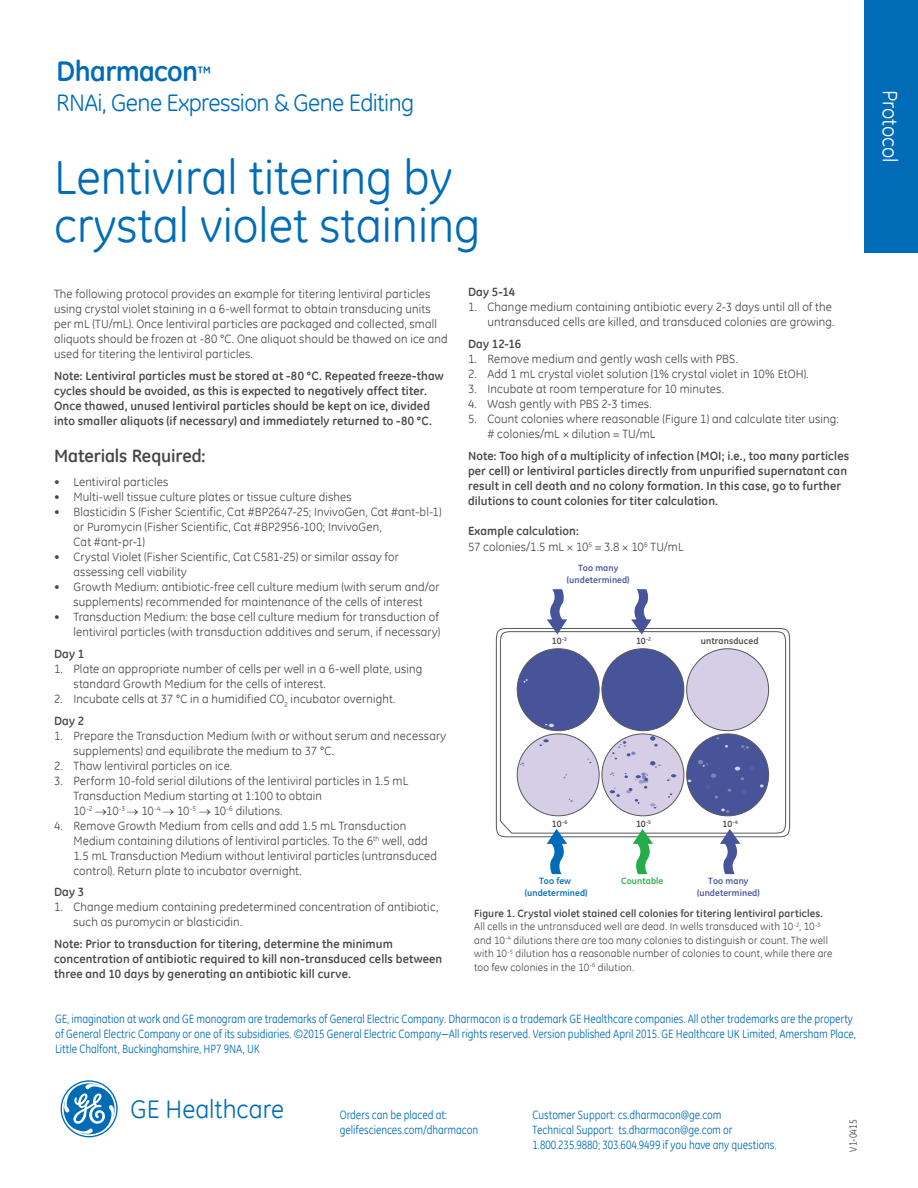
<style>
.page{position:relative;width:918px;height:1188px;background:#fff}
.page>*{position:absolute;margin:0;border:0;box-sizing:border-box;transform-origin:0 0}
.t1{font:48px/48px "GE Inspira";color:#006cb7}
.t2{font:700 28.5px "GE Inspira";letter-spacing:-.025em;color:#006cb7}
.t3{font:25.5px "GE Inspira";color:#006cb7}
.t4{font:24px "GE Inspira";letter-spacing:-.025em;color:#006cb7}
.t5{font:21px "GE Inspira";color:#fff}
.t6{font:700 18px "GE Inspira";letter-spacing:-.005em;color:#464748}
.t7{font:12px/15px "GE Inspira";letter-spacing:.015em;color:#464748}
.t8{font:700 12px/15px "GE Inspira";letter-spacing:.01em;color:#464748}
.t9{font:12px/15px "GE Inspira Cond";letter-spacing:-.005em;color:#006cb7}
.t10{font:10.5px/13.5px "GE Inspira";letter-spacing:.02em;color:#464748}
.t11{font:10.5px "GE Inspira Cond";letter-spacing:-.005em;color:#464748}
.t12{font:700 9.3px/11.1px "GE Inspira";letter-spacing:.005em;color:#48549a;text-align:center}
.t13{font:700 9.3px "GE Inspira";letter-spacing:.005em;color:#464748}
.t14{font:700 9.3px "GE Inspira";letter-spacing:.005em;color:#006cb7}
.t15{font:700 9.3px "GE Inspira";letter-spacing:.005em;color:#25ab47}
.s1{font-size:16.65px}
.s2{font-weight:700}
</style>
<div class="page">
<div style="left:864px;top:0;width:54px;height:253px;background:#006cb7"></div>
<svg style="left:61px;top:1080px;width:57px;height:57px"></svg>
<div style="left:496px;top:628px;width:294px;height:209px;border:1px solid #57585a;border-radius:12px"></div>
<svg style="left:500px;top:631px;width:286px;height:202px"></svg>
<div style="left:517px;top:734px;width:82px;height:82px;background:#d5cee6;border-radius:50%"></div>
<div style="left:517px;top:734px;width:82px;height:82px;border:1px solid #57585a;border-radius:50%"></div>
<div style="left:602px;top:734px;width:82px;height:82px;background:#d5cee6;border-radius:50%"></div>
<div style="left:602px;top:734px;width:82px;height:82px;border:1px solid #57585a;border-radius:50%"></div>
<div style="left:687px;top:734px;width:82px;height:82px;background:#48549a;border-radius:50%"></div>
<svg style="left:545px;top:724px;width:9px;height:3px"></svg>
<svg style="left:520px;top:762px;width:5px;height:4px"></svg>
<svg style="left:539px;top:739px;width:10px;height:7px"></svg>
<svg style="left:667px;top:774px;width:9px;height:7px"></svg>
<svg style="left:523px;top:679px;width:5px;height:4px"></svg>
<svg style="left:610px;top:736px;width:51px;height:73px"></svg>
<svg style="left:711px;top:773px;width:5px;height:5px"></svg>
<svg style="left:735px;top:767px;width:5px;height:4px"></svg>
<svg style="left:721px;top:809px;width:8px;height:4px"></svg>
<svg style="left:698px;top:760px;width:10px;height:7px"></svg>
<svg style="left:741px;top:745px;width:8px;height:5px"></svg>
<svg style="left:633px;top:829px;width:20px;height:45px"></svg>
<svg style="left:720px;top:829px;width:20px;height:45px"></svg>
<svg style="left:547px;top:589px;width:20px;height:45px"></svg>
<svg style="left:631px;top:589px;width:21px;height:45px"></svg>
<svg style="left:547px;top:829px;width:20px;height:45px"></svg>
<h2 class="t2" style="left:56px;top:53px;width:156px">Dharmacon<span class="s1">™</span></h2>
<h3 class="t4" style="left:56px;top:87px;width:359px">RNAi, Gene Expression &amp; Gene Editing</h3>
<h3 class="t5" style="left:904px;top:90px;width:75px;rotate:90deg">Protocol</h3>
<h1 class="t1" style="left:54px;top:153px;width:428px">Lentiviral titering by crystal violet staining</h1>
<p class="t7" style="left:54px;top:286px;width:395px">The following protocol provides an example for titering lentiviral particles using crystal violet staining in a 6-well format to obtain transducing units per mL (TU/mL). Once lentiviral particles are packaged and collected, small aliquots should be frozen at -80 °C. One aliquot should be thawed on ice and used for titering the lentiviral particles.</p>
<p class="t8" style="left:54px;top:368px;width:391px">Note: Lentiviral particles must be stored at -80 °C. Repeated freeze-thaw cycles should be avoided, as this is expected to negatively affect titer.<br>Once thawed, unused lentiviral particles should be kept on ice, divided into smaller aliquots (if necessary) and immediately returned to -80 °C.</p>
<h3 class="t6" style="left:54px;top:444px;width:153px">Materials Required:</h3>
<p class="t7" style="left:54px;top:474px;width:116px">• Lentiviral particles</p>
<p class="t7" style="left:54px;top:489px;width:299px">• Multi-well tissue culture plates or tissue culture dishes</p>
<p class="t7" style="left:74px;top:504px;width:370px;text-indent:-20px">• Blasticidin S (Fisher Scientific, Cat #BP2647-25; InvivoGen, Cat #ant-bl-1) or Puromycin (Fisher Scientific, Cat #BP2956-100; InvivoGen,<br>Cat #ant-pr-1)</p>
<p class="t7" style="left:74px;top:549px;width:327px;text-indent:-20px">• Crystal Violet (Fisher Scientific, Cat C581-25) or similar assay for assessing cell viability</p>
<p class="t7" style="left:54px;top:579px;width:387px;text-align:center">• Growth Medium: antibiotic-free cell culture medium (with serum and/or supplements) recommended for maintenance of the cells of interest</p>
<p class="t7" style="left:54px;top:609px;width:388px;text-align:right">• Transduction Medium: the base cell culture medium for transduction of lentiviral particles (with transduction additives and serum, if necessary)</p>
<p class="t8" style="left:54px;top:646px;width:32px">Day 1</p>
<p class="t7" style="left:74px;top:661px;width:350px;text-indent:-20px">1. Plate an appropriate number of cells per well in a 6-well plate, using standard Growth Medium for the cells of interest.</p>
<p class="t7" style="left:54px;top:688px;width:343px;line-height:21.8px">2. Incubate cells at 37 °C in a humidified CO<sub>2</sub> incubator overnight.<br><span class="s2">Day 2</span></p>
<p class="t7" style="left:74px;top:728px;width:374px;text-indent:-20px">1. Prepare the Transduction Medium (with or without serum and necessary supplements) and equilibrate the medium to 37 °C.</p>
<p class="t7" style="left:54px;top:758px;width:180px">2. Thaw lentiviral particles on ice.</p>
<p class="t7" style="left:74px;top:773px;width:336px;text-indent:-20px">3. Perform 10-fold serial dilutions of the lentiviral particles in 1.5 mL<br>Transduction Medium starting at 1:100 to obtain<br>10<sup>-2</sup> →10<sup>-3</sup> → 10<sup>-4</sup> → 10<sup>-5</sup> → 10<sup>-6</sup> dilutions.</p>
<p class="t7" style="left:74px;top:818px;width:365px;text-indent:-19px">4. Remove Growth Medium from cells and add 1.5 mL Transduction Medium containing dilutions of lentiviral particles. To the 6<sup>th</sup> well, add 1.5 mL Transduction Medium without lentiviral particles (untransduced control). Return plate to incubator overnight.</p>
<p class="t8" style="left:54px;top:884px;width:32px">Day 3</p>
<p class="t7" style="left:74px;top:899px;width:366px;text-indent:-20px">1. Change medium containing predetermined concentration of antibiotic, such as puromycin or blasticidin.</p>
<p class="t8" style="left:54px;top:936px;width:390px">Note: Prior to transduction for titering, determine the minimum concentration of antibiotic required to kill non-transduced cells between three and 10 days by generating an antibiotic kill curve.</p>
<p class="t8" style="left:468px;top:285px;width:49px">Day 5-14</p>
<p class="t7" style="left:468px;top:300px;width:368px;text-align:right">1. Change medium containing antibiotic every 2-3 days until all of the untransduced cells are killed, and transduced colonies are growing.</p>
<p class="t8" style="left:468px;top:336px;width:55px">Day 12-16</p>
<p class="t7" style="left:468px;top:351px;width:271px">1. Remove medium and gently wash cells with PBS.</p>
<p class="t7" style="left:468px;top:366px;width:342px">2. Add 1 mL crystal violet solution (1% crystal violet in 10% EtOH).</p>
<p class="t7" style="left:468px;top:381px;width:258px">3. Incubate at room temperature for 10 minutes.</p>
<p class="t7" style="left:468px;top:396px;width:185px">4. Wash gently with PBS 2-3 times.</p>
<p class="t7" style="left:488px;top:411px;width:353px;text-indent:-20px">5. Count colonies where reasonable (Figure 1) and calculate titer using: # colonies/mL × dilution = TU/mL</p>
<p class="t8" style="left:468px;top:448px;width:383px">Note: Too high of a multiplicity of infection (MOI; i.e., too many particles per cell) or lentiviral particles directly from unpurified supernatant can result in cell death and no colony formation. In this case, go to further dilutions to count colonies for titer calculation.</p>
<p class="t7" style="left:468px;top:522px;width:217px;line-height:16.5px"><span class="s2">Example calculation:<br></span>57 colonies/1.5 mL × 10<sup>5</sup> = 3.8 × 10<sup>6</sup> TU/mL</p>
<p class="t12" style="left:567px;top:562px;width:64px">Too many (undetermined)</p>
<p class="t13" style="left:552px;top:635px;width:17px">10<sup>-3</sup></p>
<p class="t13" style="left:636px;top:635px;width:17px">10<sup>-2</sup></p>
<p class="t13" style="left:701px;top:635px;width:59px">untransduced</p>
<p class="t13" style="left:552px;top:818px;width:17px">10<sup>-6</sup></p>
<p class="t13" style="left:636px;top:818px;width:17px">10<sup>-5</sup></p>
<p class="t13" style="left:723px;top:818px;width:17px">10<sup>-4</sup></p>
<p class="t14" style="left:539px;top:875px;width:33px">Too few</p>
<p class="t15" style="left:621px;top:875px;width:44px">Countable</p>
<p class="t14" style="left:525px;top:886px;width:64px">(undetermined)</p>
<p class="t12" style="left:697px;top:875px;width:64px">Too many (undetermined)</p>
<p class="t10" style="left:474px;top:906px;width:360px"><span class="s2">Figure 1. Crystal violet stained cell colonies for titering lentiviral particles.<br></span>All cells in the untransduced well are dead. In wells transduced with 10<sup>-2</sup>, 10<sup>-3 </sup>and 10<sup>-4</sup> dilutions there are too many colonies to distinguish or count. The well with 10<sup>-5</sup> dilution has a reasonable number of colonies to count, while there are too few colonies in the 10<sup>-6</sup> dilution.</p>
<p class="t9" style="left:55px;top:1012px;width:803px">GE, imagination at work and GE monogram are trademarks of General Electric Company. Dharmacon is a trademark GE Healthcare companies. All other trademarks are the property of General Electric Company or one of its subsidiaries. ©2015 General Electric Company—All rights reserved. Version published April 2015. GE Healthcare UK Limited, Amersham Place,<br>Little Chalfont, Buckinghamshire, HP7 9NA, UK</p>
<h3 class="t3" style="left:130px;top:1093px;width:155px">GE Healthcare</h3>
<p class="t9" style="left:340px;top:1107px;width:140px">Orders can be placed at: gelifesciences.com/dharmacon</p>
<p class="t9" style="left:533px;top:1107px;width:246px">Customer Support: cs.dharmacon@ge.com<br>Technical Support: ts.dharmacon@ge.com or<br>1.800.235.9880; 303.604.9499 if you have any questions.</p>
<p class="t11" style="left:847px;top:1152px;width:33px;rotate:-90deg">V1-0415</p>
</div>
